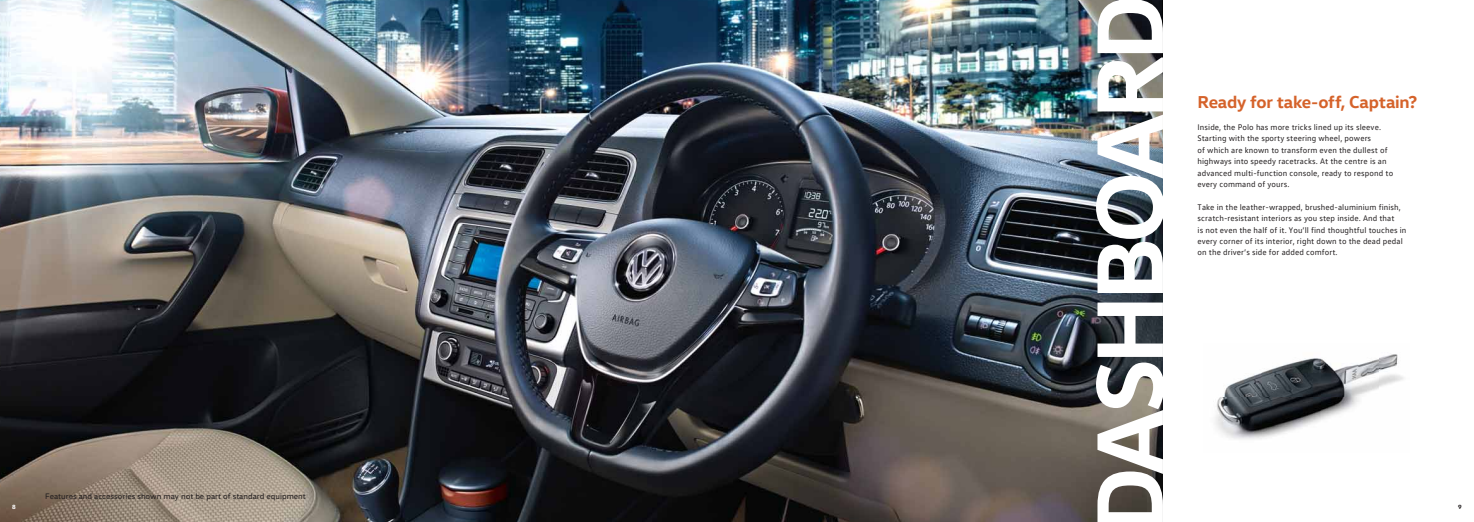
<style>
.page{position:relative;width:1474px;height:522px;background:#fff}
.page>*{position:absolute;margin:0;border:0;box-sizing:border-box;transform-origin:0 0}
.t1{font:700 96.25px "VW Head";letter-spacing:-.06em;color:#fff}
.t2{font:700 17.5px "VW Head";letter-spacing:-.015em;color:#d5622a}
.t3{font:8.31px/11.4px "VW Text";letter-spacing:.01em;color:#231f20}
.t4{font:8.05px "VW Head";color:#231f20}
.t5{font:700 6.12px "VW Head";color:#fff}
.t6{font:700 6.12px "VW Head";color:#231f20}
</style>
<div class="page">
<img style="left:0;top:0;width:1162px;height:521px">
<img style="left:1215px;top:354px;width:189px;height:85px">
<p class="t1" style="left:1073px;top:532px;width:540px;rotate:-90deg">DASHBOARD</p>
<p class="t2" style="left:1197px;top:92px;width:221px">Ready for take-off, Captain?</p>
<p class="t3" style="left:1197px;top:122px;width:197px">Inside, the Polo has more tricks lined up its sleeve.<br>Starting with the sporty steering wheel, powers<br>of which are known to transform even the dullest of highways into speedy racetracks. At the centre is an advanced multi-function console, ready to respond to every command of yours.</p>
<p class="t3" style="left:1197px;top:202px;width:210px">Take in the leather-wrapped, brushed-aluminium finish, scratch-resistant interiors as you step inside. And that<br>is not even the half of it. You’ll find thoughtful touches in every corner of its interior, right down to the dead pedal on the driver’s side for added comfort.</p>
<p class="t4" style="left:45px;top:493px;width:262px">Features and accessories shown may not be part of standard equipment</p>
<p class="t5" style="left:12px;top:503px;width:5px">8</p>
<p class="t6" style="left:1458px;top:503px;width:5px">9</p>
</div>
